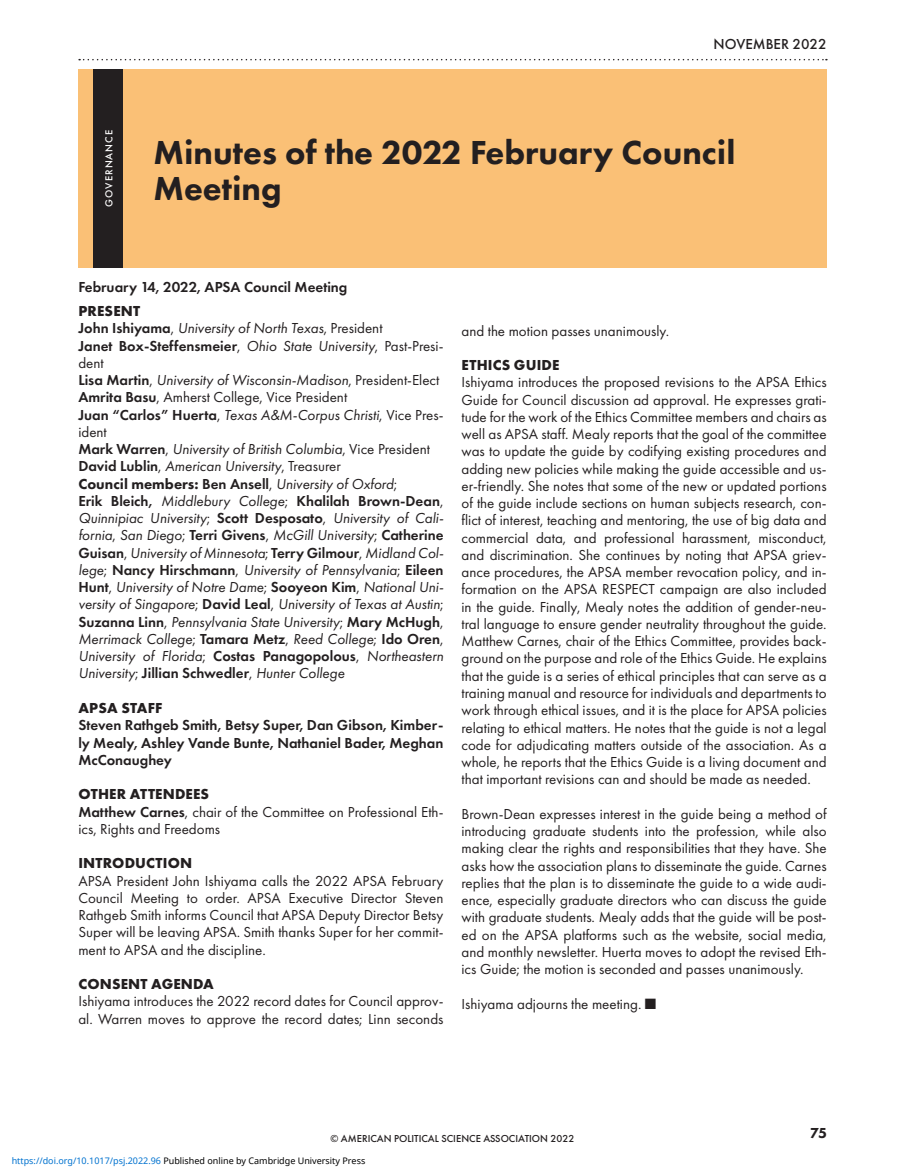
<style>
.page{position:relative;width:905px;height:1175px;background:#fff}
.page>*{position:absolute;margin:0;border:0;box-sizing:border-box;transform-origin:0 0}
.Article_Title_White{font:800 34.5px/36px "Futura PT";color:#231f20}
.No_Indent{font:15px/17.2px "Futura PT";color:#231f20;text-align:justify}
.No_Indent-2{font:italic 15px/17.2px "Futura PT";color:#231f20}
.No_Indent-3{font:600 15px/17.2px "Futura PT";color:#231f20}
.Byline_Black{font:700 15px "Futura PT";letter-spacing:.01em;color:#231f20}
.Subhead_B{font:600 15px "Futura PT";color:#231f20}
.t1{font:500 15px "Futura PT";color:#231f20}
.t2{font:800 15px "Futura PT";color:#231f20}
.t3{font:500 10.5px "Futura PT";color:#231f20}
.Article_Slug_Black{font:500 10.5px "Futura PT";letter-spacing:.1em;color:#fff}
.t4{font:9px "Noto Sans";color:#000}
.s1{font-weight:600;font-style:normal}
.s2{font-style:normal}
.s3{font-weight:400}
.s4{font-weight:400;font-style:italic}
.s5{font-weight:600}
.s6{font-weight:800;font-style:normal}
.s7{color:#0172cf}
</style>
<div class="page">
<svg style="left:79px;top:59px;width:747px;height:1px"></svg>
<div style="left:78px;top:69px;width:748px;height:199px;background:#fac076"></div>
<div style="left:94px;top:69px;width:29px;height:199px;background:#231f20"></div>
<p class="t1" style="left:713px;top:35px;width:114px">NOVEMBER 2022</p>
<p class="Article_Slug_Black" style="left:103px;top:207px;width:78px;rotate:-90deg">GOVERNANCE</p>
<p class="Article_Title_White" style="left:153px;top:134px;width:583px">Minutes of the 2022 February Council<br>Meeting</p>
<p class="Subhead_B" style="left:78px;top:278px;width:270px">February 14, 2022, APSA Council Meeting</p>
<p class="Byline_Black" style="left:78px;top:301px;width:63px">PRESENT</p>
<p class="No_Indent-2" style="left:78px;top:319px;width:306px"><span class="s1">John Ishiyama</span><span class="s2">,</span> University of North Texas<span class="s2">, President</span></p>
<p class="No_Indent-3" style="left:78px;top:337px;width:366px">Janet Box-Steffensmeier<span class="s3">,</span> <span class="s4">Ohio State University</span><span class="s3">, Past-Presi&shy;dent</span></p>
<p class="No_Indent-2" style="left:78px;top:371px;width:362px"><span class="s1">Lisa Martin</span><span class="s2">,</span> University of Wisconsin-Madison<span class="s2">, President-Elect</span></p>
<p class="No_Indent" style="left:78px;top:388px;width:270px"><span class="s5">Amrita Basu</span>, Amherst College, Vice President</p>
<p class="No_Indent-2" style="left:78px;top:406px;width:366px"><span class="s1">Juan “Carlos” Huerta</span><span class="s2">,</span> Texas A&amp;M-Corpus Christi<span class="s2">, Vice Pres&shy;ident</span></p>
<p class="No_Indent-2" style="left:78px;top:440px;width:353px"><span class="s1">Mark Warren</span><span class="s2">,</span> University of British Columbia<span class="s2">, Vice President</span></p>
<p class="No_Indent-2" style="left:78px;top:457px;width:264px"><span class="s1">David Lublin</span><span class="s2">,</span> American University<span class="s2">, Treasurer</span></p>
<p class="No_Indent-2" style="left:78px;top:475px;width:320px"><span class="s6">Council members:</span> <span class="s1">Ben Ansell</span><span class="s2">,</span> University of Oxford<span class="s2">;</span></p>
<p class="No_Indent-2" style="left:78px;top:492px;width:366px;text-align:justify"><span class="s1">Erik Bleich,</span> Middlebury College<span class="s2">;</span> <span class="s1">Khalilah Brown-Dean</span><span class="s2">, </span>Quinnipiac University<span class="s2">;</span> <span class="s1">Scott Desposato</span><span class="s2">,</span> University of Cali&shy;fornia<span class="s2">,</span> San Diego<span class="s2">;</span> <span class="s1">Terri Givens</span><span class="s2">,</span> McGill University<span class="s2">;</span> <span class="s1">Catherine Guisan</span><span class="s2">,</span> University of Minnesota<span class="s2">;</span> <span class="s1">Terry Gilmour</span><span class="s2">,</span> Midland Col&shy;lege<span class="s2">;</span> <span class="s1">Nancy Hirschmann</span><span class="s2">,</span> University of Pennsylvania<span class="s2">;</span> <span class="s1">Eileen Hunt</span><span class="s2">,</span> University of Notre Dame<span class="s2">;</span> <span class="s1">Sooyeon Kim</span><span class="s2">,</span> National Uni&shy;versity of Singapore<span class="s2">;</span> <span class="s1">David Leal</span><span class="s2">,</span> University of Texas at Austin<span class="s2">; </span><span class="s1">Suzanna Linn</span><span class="s2">,</span> Pennsylvania State University<span class="s2">;</span> <span class="s1">Mary McHugh</span><span class="s2">, </span>Merrimack College<span class="s2">;</span> <span class="s1">Tamara Metz</span><span class="s2">,</span> Reed College<span class="s2">;</span> <span class="s1">Ido Oren</span><span class="s2">, </span>University of Florida<span class="s2">;</span> <span class="s1">Costas Panagopolous</span><span class="s2">,</span> Northeastern University<span class="s2">;</span> <span class="s1">Jillian Schwedler</span><span class="s2">,</span> Hunter College</p>
<p class="Byline_Black" style="left:78px;top:698px;width:85px">APSA STAFF</p>
<p class="No_Indent-3" style="left:78px;top:716px;width:366px;text-align:justify">Steven Rathgeb Smith, Betsy Super, Dan Gibson, Kimber&shy;ly Mealy, Ashley Vande Bunte, Nathaniel Bader, Meghan McConaughey</p>
<p class="Byline_Black" style="left:78px;top:784px;width:132px">OTHER ATTENDEES</p>
<p class="No_Indent" style="left:78px;top:802px;width:366px"><span class="s5">Matthew Carnes</span>, chair of the Committee on Professional Eth&shy;ics, Rights and Freedoms</p>
<p class="Byline_Black" style="left:78px;top:853px;width:115px">INTRODUCTION</p>
<p class="No_Indent" style="left:78px;top:871px;width:366px">APSA President John Ishiyama calls the 2022 APSA February Council Meeting to order. APSA Executive Director Steven Rathgeb Smith informs Council that APSA Deputy Director Betsy Super will be leaving APSA. Smith thanks Super for her commit&shy;ment to APSA and the discipline.</p>
<p class="Byline_Black" style="left:78px;top:974px;width:137px">CONSENT AGENDA</p>
<p class="No_Indent" style="left:78px;top:992px;width:366px">Ishiyama introduces the 2022 record dates for Council approv&shy;al. Warren moves to approve the record dates; Linn seconds</p>
<p class="No_Indent" style="left:461px;top:322px;width:209px">and the motion passes unanimously.</p>
<p class="Byline_Black" style="left:461px;top:355px;width:99px">ETHICS GUIDE</p>
<p class="No_Indent" style="left:461px;top:373px;width:367px">Ishiyama introduces the proposed revisions to the APSA Ethics Guide for Council discussion ad approval. He expresses grati&shy;tude for the work of the Ethics Committee members and chairs as well as APSA staff. Mealy reports that the goal of the committee was to update the guide by codifying existing procedures and adding new policies while making the guide accessible and us&shy;er-friendly. She notes that some of the new or updated portions of the guide include sections on human subjects research, con&shy;flict of interest, teaching and mentoring, the use of big data and commercial data, and professional harassment, misconduct, and discrimination. She continues by noting that APSA griev&shy;ance procedures, the APSA member revocation policy, and in&shy;formation on the APSA RESPECT campaign are also included in the guide. Finally, Mealy notes the addition of gender-neu&shy;tral language to ensure gender neutrality throughout the guide.<br>Matthew Carnes, chair of the Ethics Committee, provides back&shy;ground on the purpose and role of the Ethics Guide. He explains that the guide is a series of ethical principles that can serve as a training manual and resource for individuals and departments to work through ethical issues, and it is the place for APSA policies relating to ethical matters. He notes that the guide is not a legal code for adjudicating matters outside of the association. As a whole, he reports that the Ethics Guide is a living document and that important revisions can and should be made as needed.</p>
<p class="No_Indent" style="left:461px;top:805px;width:366px">Brown-Dean expresses interest in the guide being a method of introducing graduate students into the profession, while also making clear the rights and responsibilities that they have. She asks how the association plans to disseminate the guide. Carnes replies that the plan is to disseminate the guide to a wide audi&shy;ence, especially graduate directors who can discuss the guide with graduate students. Mealy adds that the guide will be post&shy;ed on the APSA platforms such as the website, social media, and monthly newsletter. Huerta moves to adopt the revised Eth&shy;ics Guide; the motion is seconded and passes unanimously.</p>
<p class="No_Indent" style="left:461px;top:994px;width:196px">Ishiyama adjourns the meeting. ■</p>
<p class="t3" style="left:330px;top:1132px;width:245px">© AMERICAN POLITICAL SCIENCE ASSOCIATION 2022</p>
<p class="t4" style="left:12px;top:1154px;width:355px"><span class="s7">https://doi.org/10.1017/psj.2022.96</span> Published online by Cambridge University Press</p>
<p class="t2" style="left:810px;top:1123px;width:19px">75</p>
</div>
